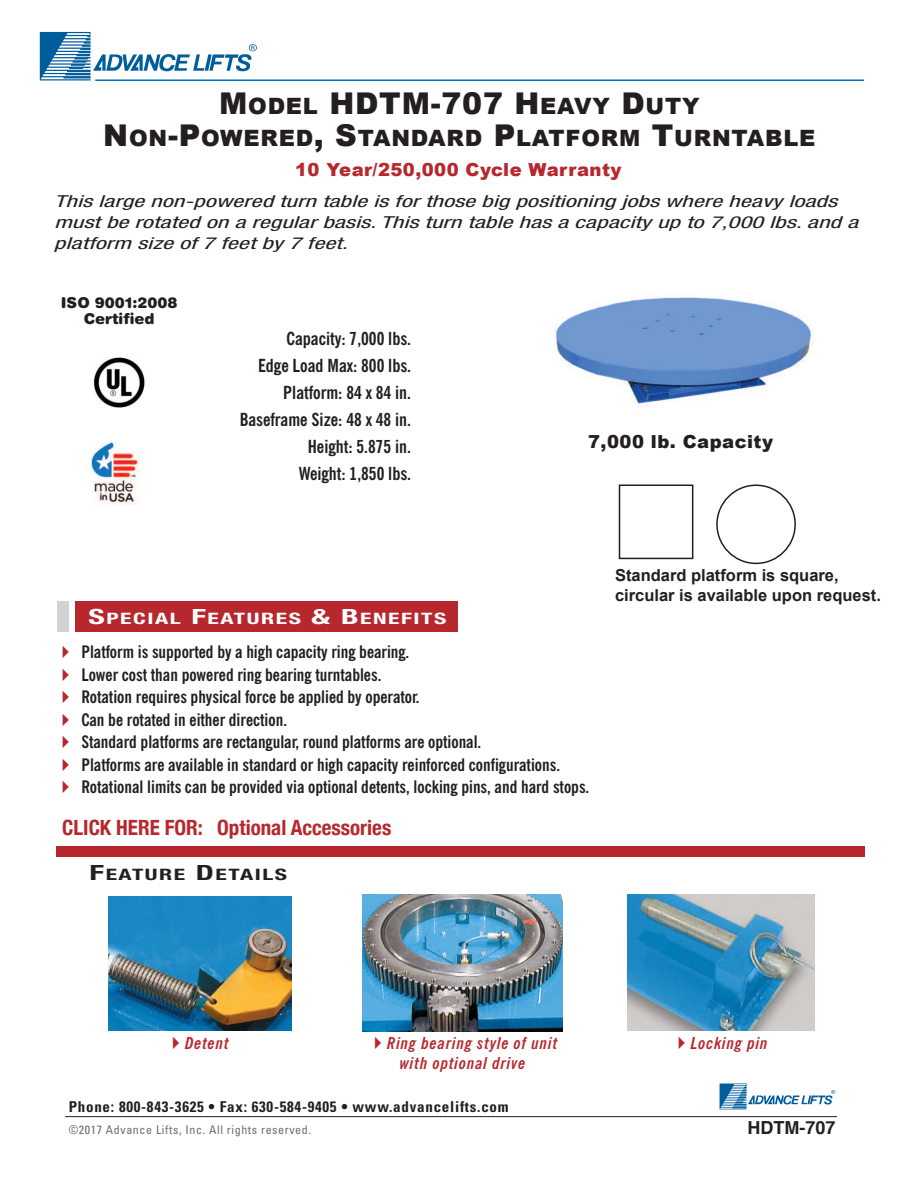
<style>
.page{position:relative;width:918px;height:1188px;background:#fff}
.page>*{position:absolute;margin:0;border:0;box-sizing:border-box;transform-origin:0 0}
.t1{font:900 30px "Arial";letter-spacing:.025em;color:#231f20}
.t2{font:900 22.5px "Arial";letter-spacing:.035em;color:#231f20}
.t3{font:700 condensed 21px "Helvetica Neue";color:#b7282e}
.t4{font:700 condensed 18px/27px "News Gothic BT";color:#231f20;text-align:right}
.t5{font:900 18px "Arial";letter-spacing:.025em;color:#b7282e}
.t6{font:900 18px "Arial";letter-spacing:.025em;color:#231f20}
.t7{font:700 18px "Helvetica";color:#231f20}
.t8{font:700 condensed 17.25px "News Gothic BT";color:#231f20}
.t9{font:italic condensed 16.5px/21px "Helvetica Neue";letter-spacing:.005em;color:#231f20;scale:1.5 1}
.t10{font:italic 700 condensed 16.5px/19.8px "News Gothic BT";letter-spacing:.05em;color:#b7282e;text-align:center}
.t11{font:700 16.5px/19.5px "Arial";color:#231f20}
.t12{font:700 condensed 15.75px "Helvetica Neue";letter-spacing:.065em;color:#fff;scale:1.5 1}
.t13{font:700 condensed 15.75px "Helvetica Neue";letter-spacing:.065em;color:#231f20;scale:1.5 1}
.t14{font:700 condensed 15px "Univers";letter-spacing:.05em;color:#231f20}
.t15{font:900 15px/16.5px "Helvetica Rounded";color:#231f20;text-align:center}
.t16{font:condensed 12px "Univers";letter-spacing:.05em;color:#6c6d70}
.s1{font-size:22.5px}
.s2{font-size:30px}
.s3{font-size:21px}
.s4{color:#b7282e}
</style>
<div class="page">
<svg style="left:720px;top:1084px;width:115px;height:25px"></svg>
<hr style="left:65px;top:1116px;width:772px;height:1px;background:#231f20">
<svg style="left:40px;top:32px;width:217px;height:48px"></svg>
<div style="left:57px;top:601px;width:11px;height:31px;background:#d1d2d4"></div>
<div style="left:75px;top:601px;width:383px;height:31px;background:#b7282e"></div>
<hr style="left:95px;top:80px;width:769px;height:1px;background:#0072bc">
<div style="left:56px;top:846px;width:809px;height:11px;background:#b7282e"></div>
<div style="left:619px;top:484px;width:74px;height:75px;border:2px solid #231f20"></div>
<svg style="left:716px;top:484px;width:80px;height:80px"></svg>
<img style="left:362px;top:894px;width:201px;height:137px">
<img style="left:108px;top:897px;width:183px;height:133px">
<img style="left:627px;top:894px;width:187px;height:136px">
<img style="left:556px;top:297px;width:256px;height:108px">
<img style="left:93px;top:358px;width:52px;height:50px">
<img style="left:91px;top:442px;width:49px;height:63px">
<h1 class="t1" style="left:219px;top:81px;width:482px">M<span class="s1">ODEL</span> HDTM-707 H<span class="s1">EAVY</span> D<span class="s1">UTY</span></h1>
<h2 class="t2" style="left:103px;top:121px;width:714px"><span class="s2">N</span>ON<span class="s2">-P</span>OWERED<span class="s2">, S</span>TANDARD <span class="s2">P</span>LATFORM <span class="s2">T</span>URNTABLE</h2>
<p class="t5" style="left:295px;top:156px;width:328px">10 YEAR/250,000 CYCLE WARRANTY</p>
<p class="t9" style="left:54px;top:192px;width:538px">This large non-powered turn table is for those big positioning jobs where heavy loads must be rotated on a regular basis. This turn table has a capacity up to 7,000 lbs. and a platform size of 7 feet by 7 feet.</p>
<p class="t15" style="left:61px;top:296px;width:118px">ISO 9001:2008<br>Certified</p>
<p class="t4" style="left:240px;top:326px;width:173px">Capacity: 7,000 lbs.<br>Edge Load Max: 800 lbs.<br>Platform: 84 x 84 in.<br>Baseframe Size: 48 x 48 in.<br>Height: 5.875 in.<br>Weight: 1,850 lbs.</p>
<p class="t6" style="left:588px;top:429px;width:186px">7,000 LB. CAPACITY</p>
<p class="t11" style="left:615px;top:566px;width:267px">Standard platform is square, circular is available upon request.</p>
<p class="t12" style="left:89px;top:613px;width:240px"><span class="s3">S</span>PECIAL <span class="s3">F</span>EATURES <span class="s3">&amp; B</span>ENEFITS</p>
<p class="t8" style="left:56px;top:646px;width:355px"><span class="s4">✔</span> Platform is supported by a high capacity ring bearing.</p>
<p class="t8" style="left:56px;top:668px;width:327px"><span class="s4">✔</span> Lower cost than powered ring bearing turntables.</p>
<p class="t8" style="left:56px;top:691px;width:366px"><span class="s4">✔</span> Rotation requires physical force be applied by operator.</p>
<p class="t8" style="left:56px;top:713px;width:233px"><span class="s4">✔</span> Can be rotated in either direction.</p>
<p class="t8" style="left:56px;top:736px;width:427px"><span class="s4">✔</span> Standard platforms are rectangular, round platforms are optional.</p>
<p class="t8" style="left:56px;top:758px;width:506px"><span class="s4">✔</span> Platforms are available in standard or high capacity reinforced configurations.</p>
<p class="t8" style="left:56px;top:781px;width:535px"><span class="s4">✔</span> Rotational limits can be provided via optional detents, locking pins, and hard stops.</p>
<p class="t3" style="left:62px;top:815px;width:331px">CLICK HERE FOR: Optional Accessories</p>
<p class="t13" style="left:90px;top:869px;width:133px"><span class="s3">F</span>EATURE <span class="s3">D</span>ETAILS</p>
<p class="t10" style="left:166px;top:1035px;width:65px">✔Detent</p>
<p class="t10" style="left:671px;top:1035px;width:98px">✔Locking pin</p>
<p class="t10" style="left:368px;top:1035px;width:191px">✔Ring bearing style of unit with optional drive</p>
<p class="t14" style="left:69px;top:1101px;width:441px">Phone: 800-843-3625 • Fax: 630-584-9405 • www.advancelifts.com</p>
<p class="t16" style="left:69px;top:1125px;width:244px">©2017 Advance Lifts, Inc. All rights reserved.</p>
<p class="t7" style="left:748px;top:1120px;width:90px">HDTM-707</p>
</div>
